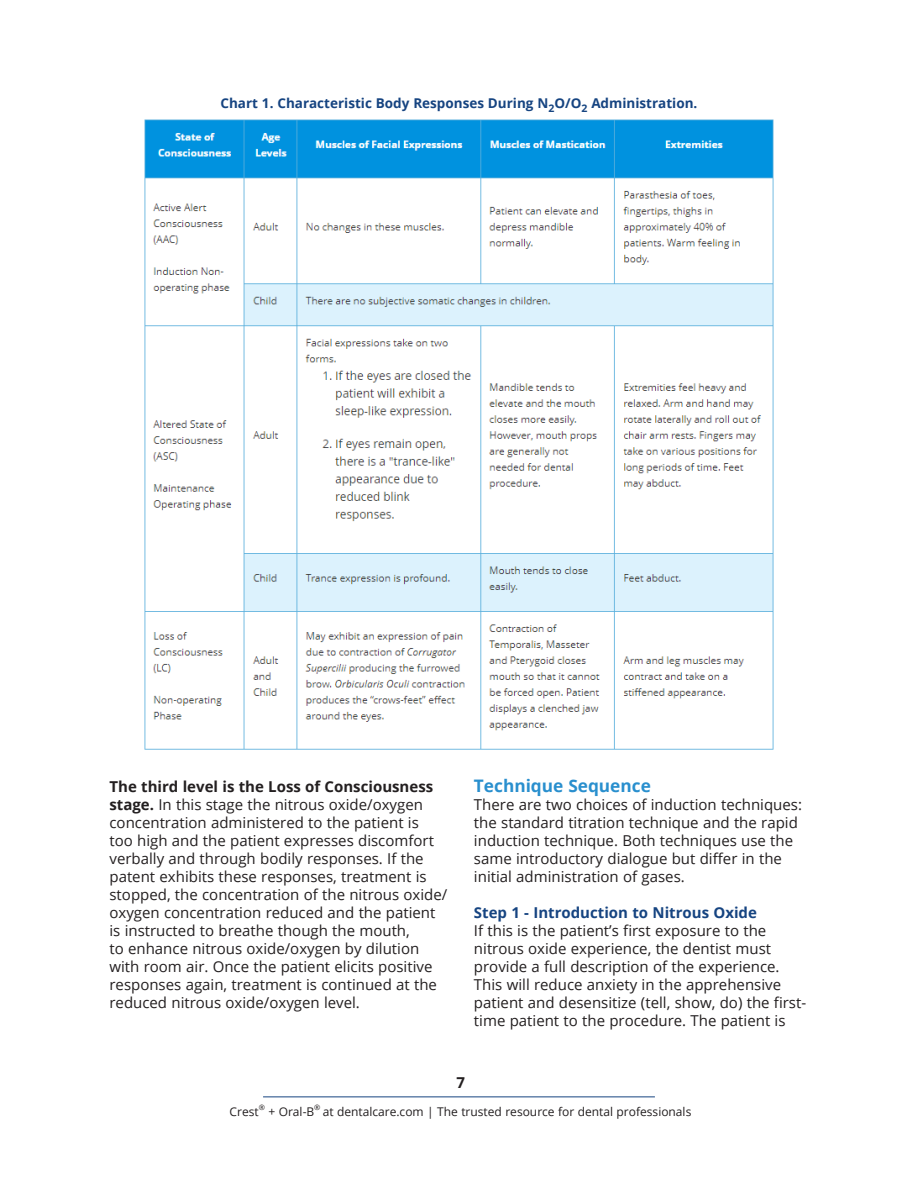
<style>
.page{position:relative;width:918px;height:1188px;background:#fff}
.page>*{position:absolute;margin:0;border:0;box-sizing:border-box;transform-origin:0 0}
.Main_Body{font:700 17.25px "Open Sans";color:#298fce}
.Main_Body-2{font:15px/18px "Open Sans";color:#231f20}
.Main_Body-3{font:700 15px "Open Sans";color:#164481}
.t1{font:700 15px "Open Sans";color:#231f20}
.Figure{font:700 13.5px "Open Sans";color:#164481}
.t2{font:12px "Open Sans";color:#231f20}
.t3{font:7.5px "Open Sans";color:#231f20}
.s1{font-weight:700}
</style>
<div class="page">
<hr style="left:263px;top:1096px;width:392px;height:1px;background:#164481">
<img style="left:144px;top:119px;width:630px;height:631px">
<p class="Figure" style="left:221px;top:94px;width:478px">Chart 1. Characteristic Body Responses During N<sub>2</sub>O/O<sub>2</sub> Administration.</p>
<p class="Main_Body-2" style="left:109px;top:777px;width:339px"><span class="s1">The third level is the Loss of Consciousness stage.</span> In this stage the nitrous oxide/oxygen concentration administered to the patient is<br>too high and the patient expresses discomfort verbally and through bodily responses. If the patent exhibits these responses, treatment is stopped, the concentration of the nitrous oxide/ oxygen concentration reduced and the patient is instructed to breathe though the mouth,<br>to enhance nitrous oxide/oxygen by dilution with room air. Once the patient elicits positive responses again, treatment is continued at the reduced nitrous oxide/oxygen level.</p>
<p class="Main_Body" style="left:474px;top:774px;width:178px">Technique Sequence</p>
<p class="Main_Body-2" style="left:474px;top:795px;width:330px">There are two choices of induction techniques: the standard titration technique and the rapid induction technique. Both techniques use the same introductory dialogue but differ in the initial administration of gases.</p>
<p class="Main_Body-3" style="left:474px;top:902px;width:285px">Step 1 - Introduction to Nitrous Oxide</p>
<p class="Main_Body-2" style="left:474px;top:921px;width:334px">If this is the patient’s first exposure to the nitrous oxide experience, the dentist must provide a full description of the experience.<br>This will reduce anxiety in the apprehensive patient and desensitize (tell, show, do) the first&shy;time patient to the procedure. The patient is</p>
<p class="t1" style="left:456px;top:1072px;width:10px">7</p>
<p class="t2" style="left:230px;top:1103px;width:31px">Crest</p>
<p class="t3" style="left:259px;top:1102px;width:8px">®</p>
<p class="t2" style="left:268px;top:1103px;width:47px">+ Oral-B</p>
<p class="t3" style="left:314px;top:1102px;width:8px">®</p>
<p class="t2" style="left:323px;top:1103px;width:370px">at dentalcare.com | The trusted resource for dental professionals</p>
</div>
